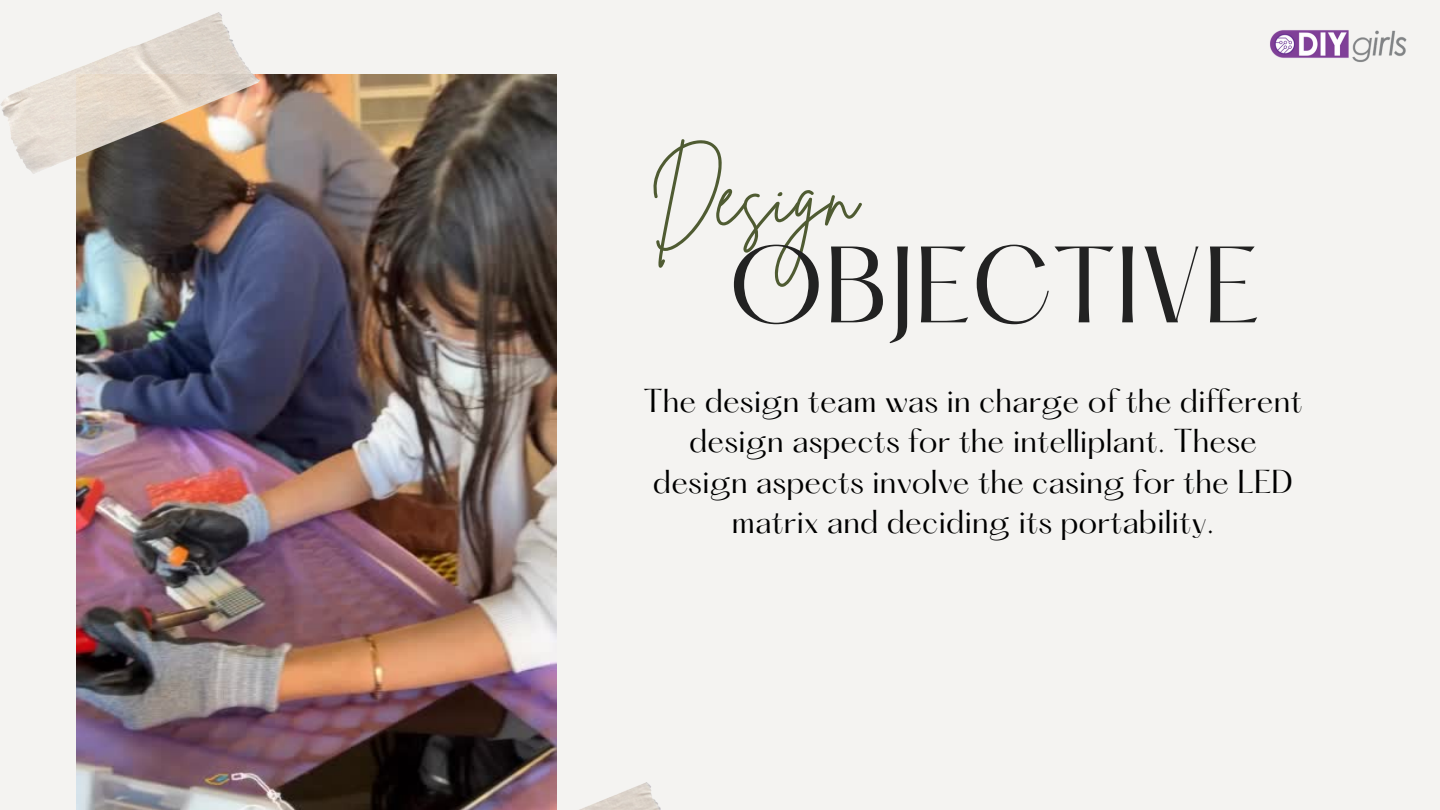
<style>
.page{position:relative;width:1440px;height:810px;background:#f4f3f1}
.page>*{position:absolute;margin:0;border:0;box-sizing:border-box;transform-origin:0 0}
.t1{font:94.8px "Hatton";color:#222}
.t2{font:81px "Brittany Signature";color:#4f5b32}
.t3{font:29px/40.3px "Hatton";color:#000;text-align:center}
</style>
<div class="page">
<img style="left:77px;top:74px;width:479px;height:736px">
<img style="left:0;top:12px;width:260px;height:162px">
<img style="left:354px;top:783px;width:307px;height:27px">
<img style="left:1270px;top:30px;width:137px;height:32px">
<h2 class="t2" style="left:649px;top:144px;width:209px">Design</h2>
<h1 class="t1" style="left:728px;top:241px;width:533px">OBJECTIVE</h1>
<p class="t3" style="left:644px;top:384px;width:661px">The design team was in charge of the different design aspects for the intelliplant. These design aspects involve the casing for the LED matrix and deciding its portability.</p>
</div>
